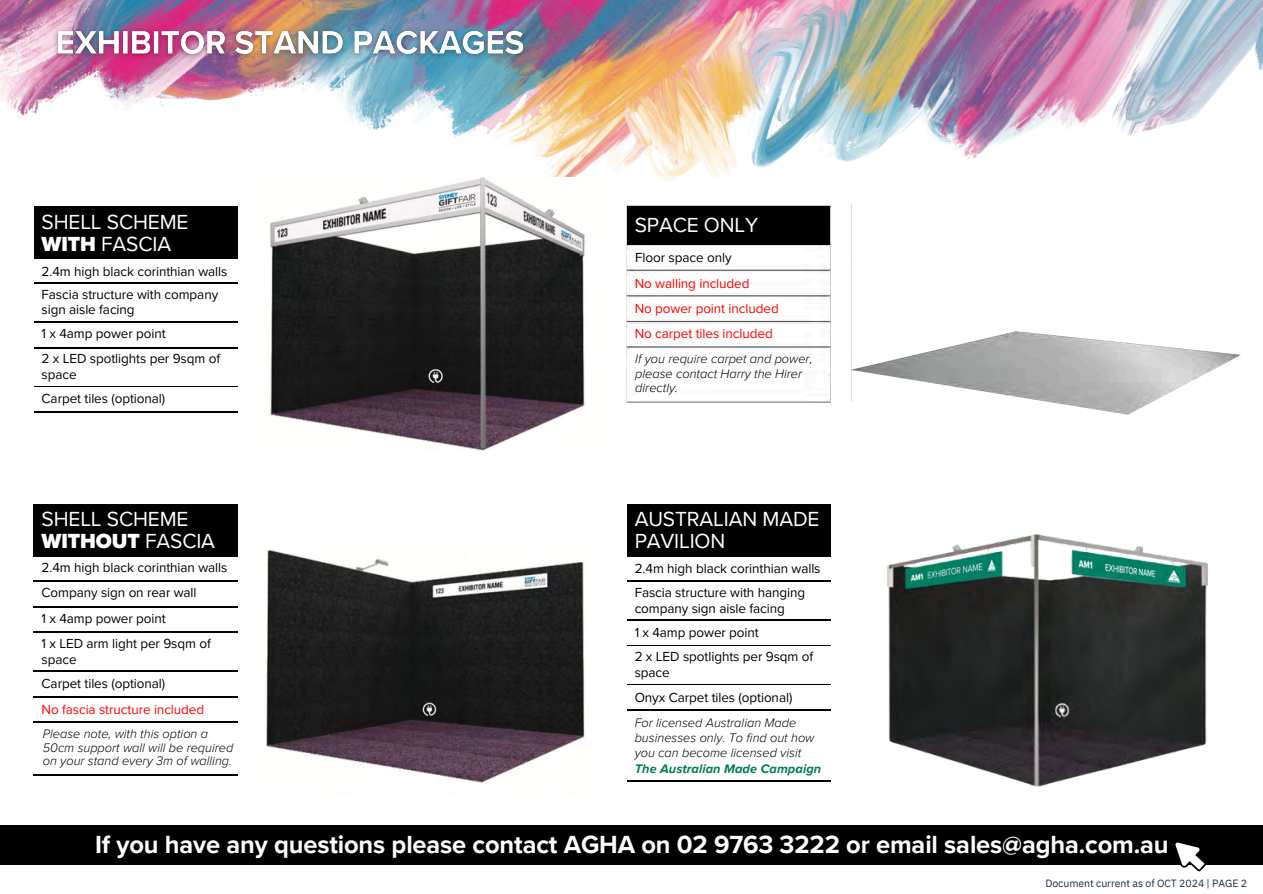
<style>
.page{position:relative;width:1263px;height:894px;background:#fff}
.page>*{position:absolute;margin:0;border:0;box-sizing:border-box;transform-origin:0 0}
.t1{font:700 25.5px "Proxima Nova";letter-spacing:-.005em;color:#fff}
.t2{font:21px/21.3px "Proxima Nova";letter-spacing:-.005em;color:#fff}
.t3{font:13.5px/15.8px "Proxima Nova";letter-spacing:-.005em;color:#000}
.t4{font:13.5px "Proxima Nova";letter-spacing:-.005em;color:#f00}
.t5{font:italic 300 12.75px/14.9px "Proxima Nova";color:#000}
.t6{font:italic 700 12.75px "Proxima Nova";letter-spacing:.005em;color:#007c55}
.t7{font:10.5px "IBM Plex Sans";letter-spacing:-.005em;color:#1f2f44}
.s1{font-weight:900}
</style>
<div class="page">
<div style="left:0;top:825px;width:1263px;height:39px;background:#000"></div>
<img style="left:0;top:0;width:1263px;height:213px">
<img style="left:266px;top:550px;width:319px;height:233px">
<img style="left:852px;top:197px;width:396px;height:218px">
<img style="left:620px;top:199px;width:210px;height:204px">
<div style="left:627px;top:504px;width:204px;height:51px;background:#000"></div>
<svg style="left:627px;top:556px;width:178px;height:155px"></svg>
<hr style="left:627px;top:580px;width:204px;height:1px;background:#000">
<hr style="left:627px;top:619px;width:204px;height:1px;background:#000">
<hr style="left:627px;top:645px;width:204px;height:1px;background:#000">
<hr style="left:627px;top:684px;width:204px;height:1px;background:#000">
<hr style="left:627px;top:709px;width:204px;height:1px;background:#000">
<hr style="left:627px;top:780px;width:204px;height:1px;background:#000">
<hr style="left:627px;top:555px;width:204px;height:1px;background:#000">
<div style="left:34px;top:206px;width:203px;height:51px;background:#000"></div>
<svg style="left:34px;top:258px;width:203px;height:91px"></svg>
<hr style="left:34px;top:283px;width:203px;height:1px;background:#000">
<hr style="left:34px;top:321px;width:203px;height:1px;background:#000">
<hr style="left:34px;top:347px;width:203px;height:1px;background:#000">
<hr style="left:34px;top:386px;width:203px;height:1px;background:#000">
<hr style="left:34px;top:411px;width:203px;height:1px;background:#000">
<hr style="left:34px;top:257px;width:203px;height:1px;background:#000">
<div style="left:34px;top:504px;width:203px;height:51px;background:#000"></div>
<svg style="left:34px;top:556px;width:203px;height:167px"></svg>
<hr style="left:34px;top:580px;width:203px;height:1px;background:#000">
<hr style="left:34px;top:606px;width:203px;height:1px;background:#000">
<hr style="left:34px;top:631px;width:203px;height:1px;background:#000">
<hr style="left:34px;top:670px;width:203px;height:1px;background:#000">
<hr style="left:34px;top:696px;width:203px;height:1px;background:#000">
<hr style="left:34px;top:721px;width:203px;height:1px;background:#000">
<hr style="left:34px;top:774px;width:203px;height:1px;background:#000">
<hr style="left:34px;top:555px;width:203px;height:1px;background:#000">
<img style="left:255px;top:177px;width:354px;height:273px">
<div style="left:627px;top:206px;width:203px;height:38px;background:#000"></div>
<img style="left:805px;top:534px;width:403px;height:253px">
<svg style="left:1174px;top:842px;width:32px;height:29px"></svg>
<img style="left:48px;top:23px;width:485px;height:44px">
<h5 class="t2" style="left:42px;top:212px;width:148px">SHELL SCHEME<br><span class="s1">WITH</span> FASCIA</h5>
<h5 class="t3" style="left:42px;top:263px;width:187px">2.4m high black corinthian walls</h5>
<h5 class="t3" style="left:42px;top:286px;width:178px">Fascia structure with company sign aisle facing</h5>
<h5 class="t3" style="left:42px;top:326px;width:126px">1 x 4amp power point</h5>
<h5 class="t3" style="left:42px;top:351px;width:180px">2 x LED spotlights per 9sqm of space</h5>
<h5 class="t3" style="left:42px;top:391px;width:125px">Carpet tiles (optional)</h5>
<h5 class="t2" style="left:42px;top:509px;width:175px">SHELL SCHEME<br><span class="s1">WITHOUT</span> FASCIA</h5>
<h5 class="t3" style="left:42px;top:559px;width:187px">2.4m high black corinthian walls</h5>
<h3 class="t3" style="left:42px;top:585px;width:157px">Company sign on rear wall</h3>
<h5 class="t3" style="left:42px;top:611px;width:126px">1 x 4amp power point</h5>
<h5 class="t3" style="left:42px;top:635px;width:171px">1 x LED arm light per 9sqm of space</h5>
<h5 class="t3" style="left:42px;top:676px;width:125px">Carpet tiles (optional)</h5>
<h5 class="t4" style="left:42px;top:701px;width:164px">No fascia structure included</h5>
<p class="t5" style="left:43px;top:726px;width:192px;line-height:13.8px">Please note, with this option a<br>50cm support wall will be required on your stand every 3m of walling.</p>
<h5 class="t2" style="left:635px;top:214px;width:125px">SPACE ONLY</h5>
<h5 class="t3" style="left:635px;top:250px;width:98px">Floor space only</h5>
<h5 class="t4" style="left:635px;top:275px;width:116px">No walling included</h5>
<h4 class="t4" style="left:635px;top:300px;width:146px">No power point included</h4>
<p class="t4" style="left:635px;top:325px;width:140px">No carpet tiles included</p>
<h2 class="t5" style="left:635px;top:351px;width:179px">If you require carpet and power, please contact Harry the Hirer directly.</h2>
<h3 class="t2" style="left:635px;top:509px;width:186px">AUSTRALIAN MADE<br>PAVILION</h3>
<p class="t3" style="left:635px;top:560px;width:187px">2.4m high black corinthian walls</p>
<h3 class="t3" style="left:635px;top:584px;width:172px">Fascia structure with hanging company sign aisle facing</h3>
<h5 class="t3" style="left:635px;top:624px;width:126px">1 x 4amp power point</h5>
<h5 class="t3" style="left:635px;top:648px;width:180px">2 x LED spotlights per 9sqm of space</h5>
<h5 class="t3" style="left:635px;top:689px;width:159px">Onyx Carpet tiles (optional)</h5>
<h5 class="t5" style="left:635px;top:715px;width:181px">For licensed Australian Made businesses only. To find out how you can become licensed visit</h5>
<h5 class="t6" style="left:635px;top:761px;width:188px">The Australian Made Campaign</h5>
<h5 class="t1" style="left:95px;top:829px;width:1075px">If you have any questions please contact AGHA on 02 9763 3222 or email sales@agha.com.au</h5>
<h3 class="t7" style="left:1045px;top:875px;width:203px">Document current as of OCT 2024 | PAGE 2</h3>
</div>
